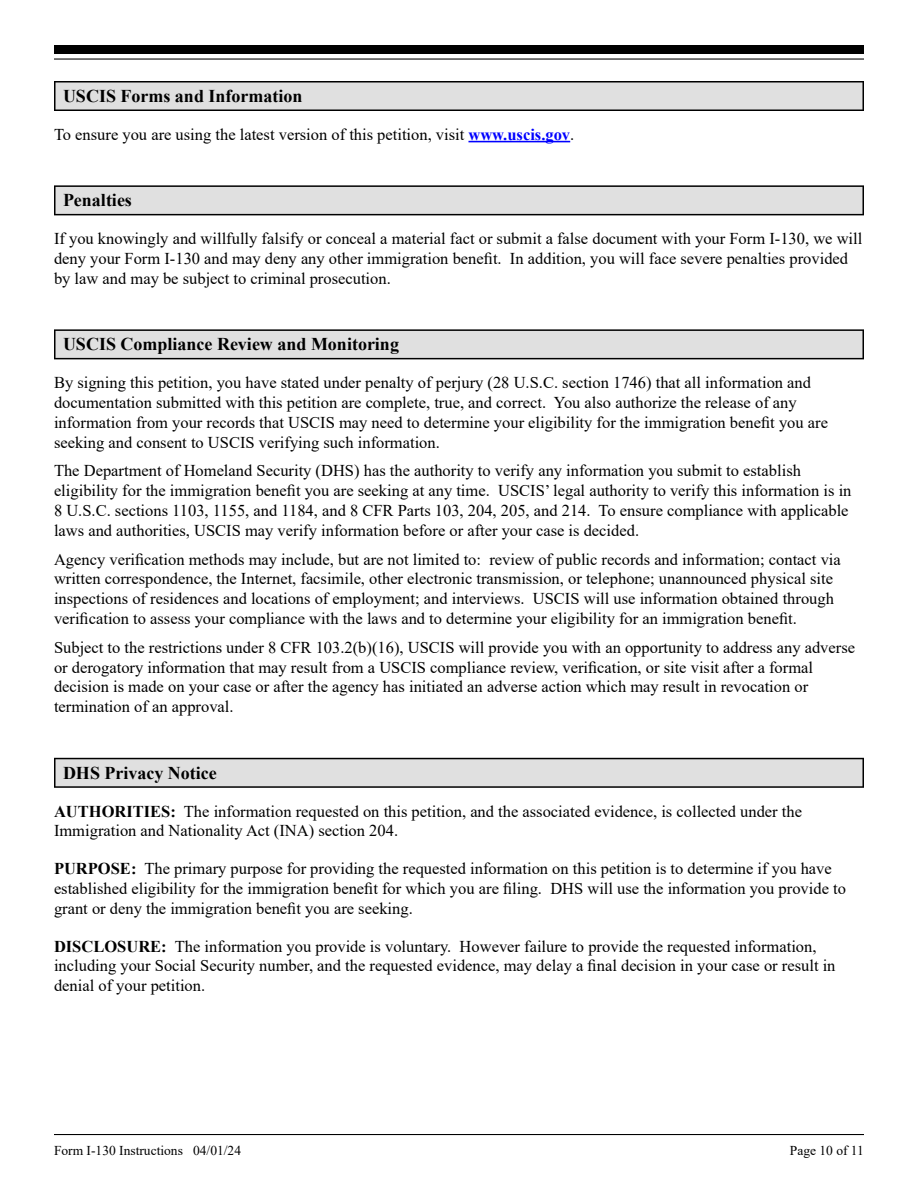
<style>
.page{position:relative;width:918px;height:1188px;background:#fff}
.page>*{position:absolute;margin:0;border:0;box-sizing:border-box;transform-origin:0 0}
.Section_Header_1__T{font:700 18px "Times New Roman";color:#000}
.Body_1__T{font:16.5px/19.8px "Times New Roman";color:#000}
.Body_Lead-in{font:16.5px/19.8px "Times New Roman";color:#000}
.t1{font:13.5px "Times New Roman";color:#000}
.s1{font-weight:700;color:#00f}
.s2{font-weight:700}
</style>
<div class="page">
<hr style="left:54px;top:1134px;width:810px;height:1px;background:#000">
<div style="left:54px;top:45px;width:810px;height:9px;background:#000"></div>
<hr style="left:54px;top:58px;width:810px;height:2px;background:#000">
<div style="left:54px;top:81px;width:810px;height:30px;background:#000"></div>
<div style="left:56px;top:82px;width:806px;height:28px;background:#e0e0e0"></div>
<hr style="left:468px;top:141px;width:102px;height:1px;background:#00f">
<div style="left:54px;top:185px;width:810px;height:30px;background:linear-gradient(to bottom,#727272,#6d6d6d)"></div>
<div style="left:56px;top:187px;width:806px;height:27px;background:#e0e0e0"></div>
<div style="left:54px;top:329px;width:810px;height:30px;background:linear-gradient(to bottom,#727272,#6d6d6d)"></div>
<div style="left:56px;top:331px;width:806px;height:27px;background:#e0e0e0"></div>
<svg style="left:54px;top:758px;width:810px;height:30px"></svg>
<div style="left:56px;top:759px;width:806px;height:27px;background:#e0e0e0"></div>
<p class="Section_Header_1__T" style="left:63px;top:83px;width:241px">USCIS Forms and Information</p>
<p class="Body_1__T" style="left:54px;top:124px;width:522px">To ensure you are using the latest version of this petition, visit <span class="s1">www.uscis.gov</span>.</p>
<p class="Section_Header_1__T" style="left:63px;top:187px;width:70px">Penalties</p>
<p class="Body_1__T" style="left:54px;top:228px;width:810px">If you knowingly and willfully falsify or conceal a material fact or submit a false document with your Form I-130, we will deny your Form I-130 and may deny any other immigration benefit. In addition, you will face severe penalties provided by law and may be subject to criminal prosecution.</p>
<p class="Section_Header_1__T" style="left:63px;top:331px;width:338px">USCIS Compliance Review and Monitoring</p>
<p class="Body_1__T" style="left:54px;top:372px;width:776px">By signing this petition, you have stated under penalty of perjury (28 U.S.C. section 1746) that all information and documentation submitted with this petition are complete, true, and correct. You also authorize the release of any information from your records that USCIS may need to determine your eligibility for the immigration benefit you are seeking and consent to USCIS verifying such information.</p>
<p class="Body_1__T" style="left:54px;top:460px;width:799px">The Department of Homeland Security (DHS) has the authority to verify any information you submit to establish eligibility for the immigration benefit you are seeking at any time. USCIS’ legal authority to verify this information is in 8 U.S.C. sections 1103, 1155, and 1184, and 8 CFR Parts 103, 204, 205, and 214. To ensure compliance with applicable laws and authorities, USCIS may verify information before or after your case is decided.</p>
<p class="Body_1__T" style="left:54px;top:549px;width:788px">Agency verification methods may include, but are not limited to: review of public records and information; contact via written correspondence, the Internet, facsimile, other electronic transmission, or telephone; unannounced physical site inspections of residences and locations of employment; and interviews. USCIS will use information obtained through verification to assess your compliance with the laws and to determine your eligibility for an immigration benefit.</p>
<p class="Body_1__T" style="left:54px;top:637px;width:803px">Subject to the restrictions under 8 CFR 103.2(b)(16), USCIS will provide you with an opportunity to address any adverse or derogatory information that may result from a USCIS compliance review, verification, or site visit after a formal decision is made on your case or after the agency has initiated an adverse action which may result in revocation or termination of an approval.</p>
<p class="Section_Header_1__T" style="left:63px;top:760px;width:155px">DHS Privacy Notice</p>
<p class="Body_Lead-in" style="left:54px;top:801px;width:750px"><span class="s2">AUTHORITIES:</span> The information requested on this petition, and the associated evidence, is collected under the<br>Immigration and Nationality Act (INA) section 204.</p>
<p class="Body_Lead-in" style="left:54px;top:858px;width:793px"><span class="s2">PURPOSE:</span> The primary purpose for providing the requested information on this petition is to determine if you have established eligibility for the immigration benefit for which you are filing. DHS will use the information you provide to grant or deny the immigration benefit you are seeking.</p>
<p class="Body_Lead-in" style="left:54px;top:936px;width:783px"><span class="s2">DISCLOSURE:</span> The information you provide is voluntary. However failure to provide the requested information, including your Social Security number, and the requested evidence, may delay a final decision in your case or result in denial of your petition.</p>
<p class="t1" style="left:54px;top:1141px;width:189px">Form I-130 Instructions 04/01/24</p>
<p class="t1" style="left:790px;top:1141px;width:76px">Page 10 of 11</p>
</div>
